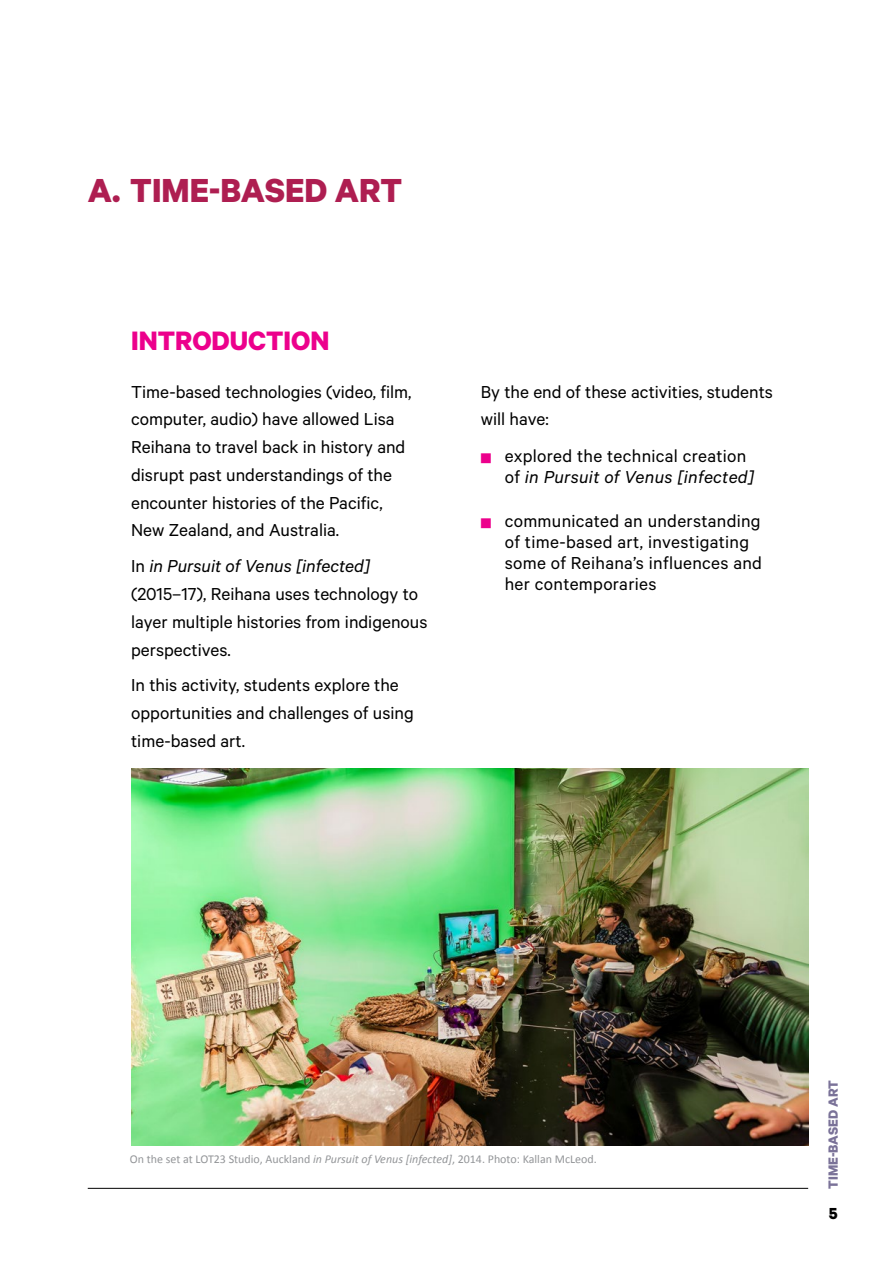
<style>
.page{position:relative;width:893px;height:1263px;background:#fff}
.page>*{position:absolute;margin:0;border:0;box-sizing:border-box;transform-origin:0 0}
.t1{font:700 37.5px "Calibre";color:#ae1e51}
.t2{font:700 30px "Calibre";color:#ec008c}
.t3{font:19.5px/27.8px "Calibre";color:#000}
.t4{font:700 18px "Calibre";color:#000}
.t5{font:700 15px "Calibre";color:#7a7298}
.t6{font:12px "Calibri";color:#939598}
.s1{font-style:italic}
.s2{font-family:"Sim Sun";font-size:10.5px;color:#ec008c}
</style>
<div class="page">
<hr style="left:88px;top:1188px;width:720px;height:1px;background:#000">
<img style="left:131px;top:768px;width:677px;height:378px">
<h1 class="t1" style="left:88px;top:167px;width:316px">A. TIME-BASED ART</h1>
<h2 class="t2" style="left:131px;top:322px;width:200px">INTRODUCTION</h2>
<p class="t3" style="left:131px;top:377px;width:282px">Time-based technologies (video, film, computer, audio) have allowed Lisa Reihana to travel back in history and disrupt past understandings of the encounter histories of the Pacific, New Zealand, and Australia.</p>
<p class="t3" style="left:131px;top:552px;width:298px">In <span class="s1">in Pursuit of Venus [infected] </span>(2015–17), Reihana uses technology to layer multiple histories from indigenous perspectives.</p>
<p class="t3" style="left:131px;top:671px;width:284px">In this activity, students explore the opportunities and challenges of using time-based art.</p>
<p class="t3" style="left:481px;top:377px;width:294px">By the end of these activities, students will have:</p>
<p class="t3" style="left:505px;top:445px;width:251px;line-height:21px;text-indent:-24px"><span class="s2">█</span> explored the technical creation of <span class="s1">in Pursuit of Venus [infected]</span></p>
<p class="t3" style="left:505px;top:509px;width:259px;line-height:21px;text-indent:-24px"><span class="s2">█</span> communicated an understanding of time-based art, investigating some of Reihana’s influences and her contemporaries</p>
<p class="t6" style="left:130px;top:1151px;width:468px">On the set at LOT23 Studio, Auckland <span class="s1">in Pursuit of Venus [infected]</span>, 2014. Photo: Kallan McLeod.</p>
<p class="t5" style="left:824px;top:1189px;width:110px;rotate:-90deg">TIME-BASED ART</p>
<p class="t4" style="left:829px;top:1202px;width:10px">5</p>
</div>
